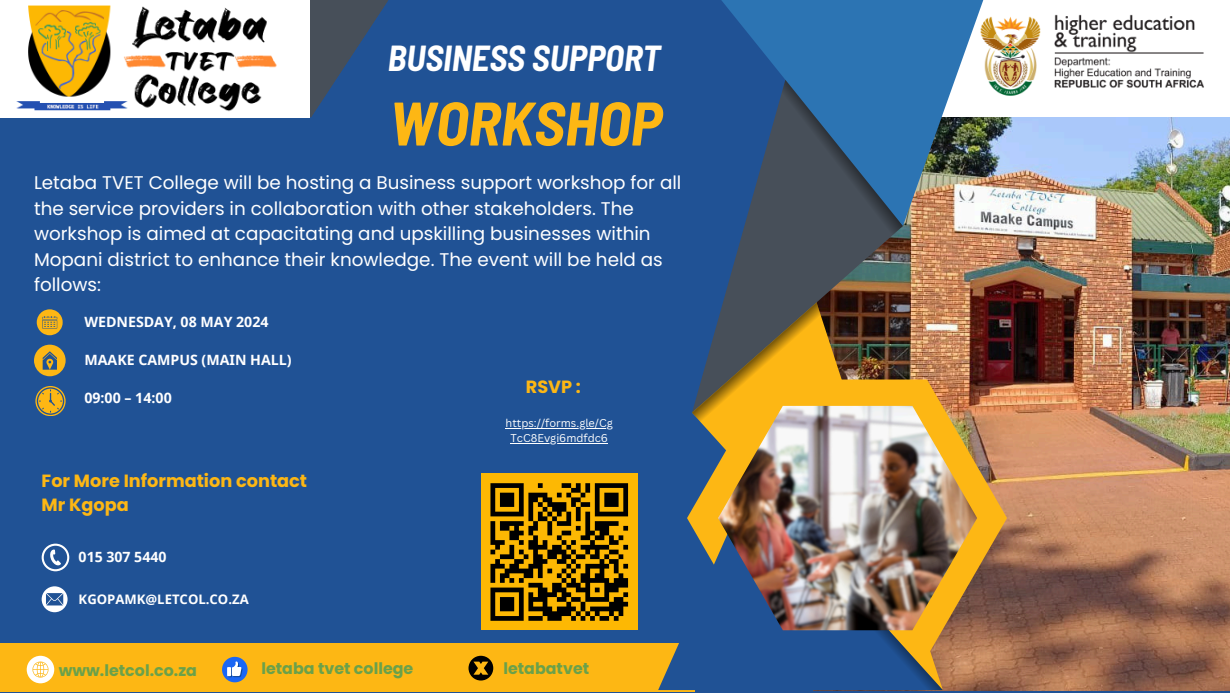
<style>
.page{position:relative;width:1230px;height:693px;background:#205295}
.page>*{position:absolute;margin:0;border:0;box-sizing:border-box;transform-origin:0 0}
.t1{font:italic 700 semi-condensed 61.4px "Barlow";color:#fdb714}
.t2{font:italic 700 semi-condensed 35.4px "Barlow";color:#fff}
.t3{font:18.4px/25.6px "Poppins";color:#fff}
.t4{font:700 17.7px/24.2px "Poppins";color:#fdb714}
.t5{font:700 15.9px "Poppins";color:#6aa14a}
.t6{font:700 14.2px "Noto Sans";color:#fff}
.t7{font:700 14.1px "Noto Sans";color:#fff}
.t8{font:700 13.1px "Noto Sans";color:#fff}
.t9{font:11px "Canva Sans";color:#fff}
</style>
<div class="page">
<div style="left:0;top:644px;width:695px;height:48px;background:#fdb714"></div>
<svg style="left:27px;top:656px;width:27px;height:27px"></svg>
<img style="left:903px;top:117px;width:327px;height:573px">
<img style="left:943px;top:380px;width:64px;height:277px">
<div style="left:882px;top:0;width:348px;height:117px;background:#fff"></div>
<svg style="left:658px;top:509px;width:34px;height:181px"></svg>
<svg style="left:692px;top:272px;width:251px;height:418px"></svg>
<svg style="left:744px;top:630px;width:199px;height:60px"></svg>
<img style="left:692px;top:226px;width:211px;height:180px">
<svg style="left:692px;top:302px;width:131px;height:124px;background:#927b3c"></svg>
<svg style="left:721px;top:0;width:263px;height:226px;fill:#2c74b3"></svg>
<svg style="left:779px;top:80px;width:124px;height:159px;background:#395c7d"></svg>
<img style="left:718px;top:406px;width:259px;height:224px">
<svg style="left:234px;top:0;width:154px;height:118px"></svg>
<div style="left:0;top:0;width:310px;height:117px;background:#fff"></div>
<img style="left:16px;top:5px;width:261px;height:107px">
<img style="left:976px;top:8px;width:228px;height:99px">
<svg style="left:222px;top:657px;width:26px;height:25px"></svg>
<svg style="left:469px;top:656px;width:24px;height:25px"></svg>
<svg style="left:42px;top:544px;width:27px;height:27px"></svg>
<svg style="left:42px;top:586px;width:26px;height:26px"></svg>
<div style="left:481px;top:474px;width:157px;height:156px;background:#fdb803"></div>
<svg style="left:490px;top:483px;width:139px;height:138px"></svg>
<hr style="left:506px;top:428px;width:107px;height:1px;background:#fff">
<hr style="left:511px;top:443px;width:97px;height:1px;background:#fff">
<svg style="left:37px;top:309px;width:26px;height:26px"></svg>
<svg style="left:34px;top:345px;width:32px;height:31px"></svg>
<svg style="left:35px;top:386px;width:30px;height:30px"></svg>
<p class="t2" style="left:388px;top:35px;width:275px">BUSINESS SUPPORT</p>
<h3 class="t1" style="left:389px;top:84px;width:274px">WORKSHOP</h3>
<h1 class="t3" style="left:34px;top:170px;width:649px">Letaba TVET College will be hosting a Business support workshop for all the service providers in collaboration with other stakeholders. The workshop is aimed at capacitating and upskilling businesses within Mopani district to enhance their knowledge. The event will be held as follows:</h1>
<p class="t6" style="left:84px;top:312px;width:186px">WEDNESDAY, 08 MAY 2024</p>
<p class="t6" style="left:84px;top:350px;width:209px">MAAKE CAMPUS (MAIN HALL)</p>
<h4 class="t6" style="left:84px;top:388px;width:89px">09:00 – 14:00</h4>
<p class="t4" style="left:42px;top:468px;width:267px">For More Information contact<br>Mr Kgopa</p>
<p class="t7" style="left:79px;top:547px;width:89px">015 307 5440</p>
<p class="t8" style="left:79px;top:590px;width:172px">KGOPAMK@LETCOL.CO.ZA</p>
<p class="t4" style="left:526px;top:375px;width:57px">RSVP :</p>
<p class="t9" style="left:506px;top:415px;width:109px">https://forms.gle/Cg</p>
<p class="t9" style="left:511px;top:430px;width:99px">TcC8Evgi6mdfdc6</p>
<h2 class="t5" style="left:59px;top:659px;width:140px">www.letcol.co.za</h2>
<h5 class="t5" style="left:261px;top:658px;width:154px">letaba tvet college</h5>
<p class="t5" style="left:503px;top:658px;width:87px">letabatvet</p>
</div>
